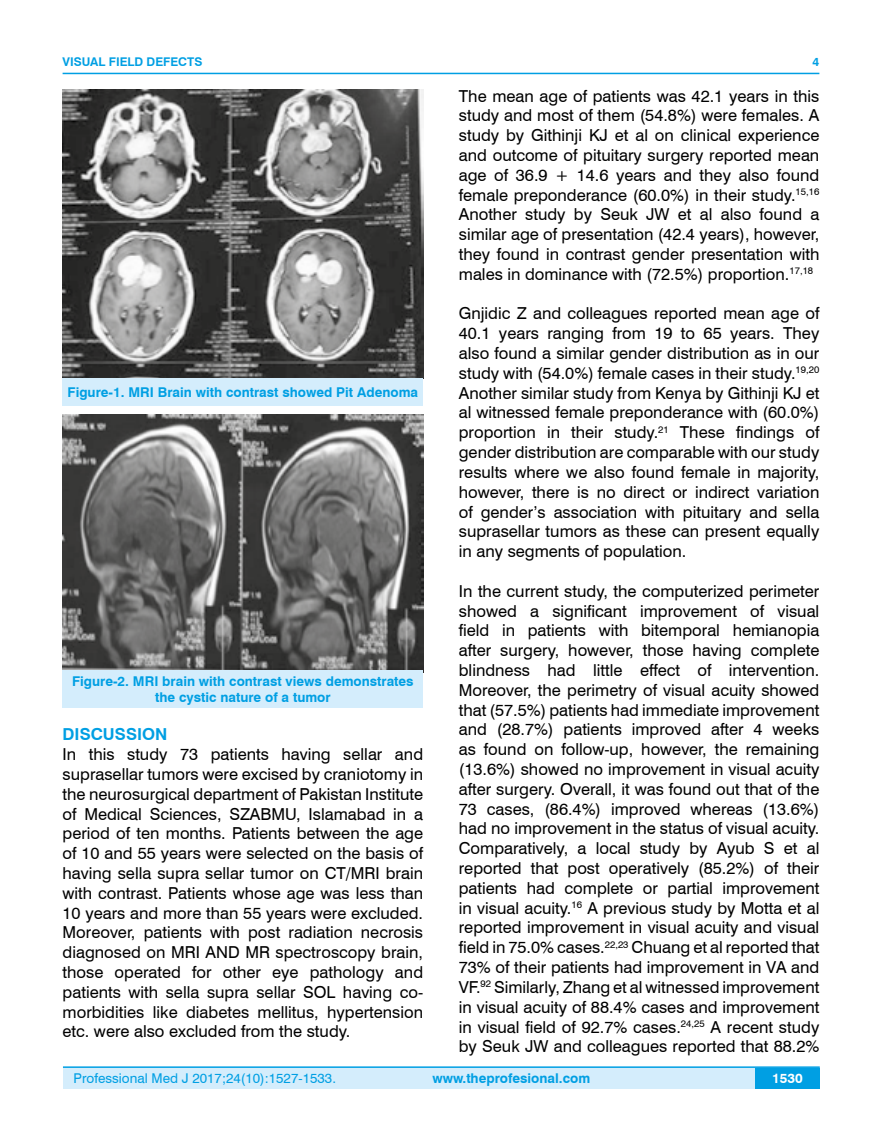
<style>
.page{position:relative;width:882px;height:1145px;background:#fff}
.page>*{position:absolute;margin:0;border:0;box-sizing:border-box;transform-origin:0 0}
.t1{font:16.5px/19.8px "Swiss 721 BT";color:#000;text-align:justify}
.t2{font:700 16.5px "Swiss 721 BT";color:#009fe3}
.t3{font:700 13.5px/16.2px "Swiss 721 BT";color:#009fe3;text-align:center}
.t4{font:13.5px "Swiss 721 BT";color:#009fe3}
.t5{font:700 13.5px "Swiss 721 BT";color:#fff}
.t6{font:700 12px "Swiss 721 BT";color:#009fe3}
</style>
<div class="page">
<div style="left:63px;top:1067px;width:756px;height:21px;background:#d4edfc"></div>
<hr style="left:63px;top:1066px;width:756px;height:2px;background:#009fe3">
<div style="left:754px;top:1068px;width:65px;height:20px;background:#009fe3"></div>
<hr style="left:63px;top:73px;width:756px;height:1px;background:#009fe3">
<img style="left:63px;top:89px;width:360px;height:289px">
<div style="left:63px;top:378px;width:360px;height:27px;background:#d4edfc"></div>
<img style="left:63px;top:414px;width:360px;height:256px">
<div style="left:63px;top:670px;width:360px;height:38px;background:#d4edfc"></div>
<p class="t6" style="left:63px;top:53px;width:141px">VISUAL FIELD DEFECTS</p>
<p class="t3" style="left:68px;top:384px;width:352px">Figure-1. MRI Brain with contrast showed Pit Adenoma</p>
<p class="t3" style="left:72px;top:673px;width:343px">Figure-2. MRI brain with contrast views demonstrates the cystic nature of a tumor</p>
<p class="t2" style="left:63px;top:723px;width:106px">DISCUSSION</p>
<p class="t1" style="left:63px;top:743px;width:362px">In this study 73 patients having sellar and suprasellar tumors were excised by craniotomy in the neurosurgical department of Pakistan Institute of Medical Sciences, SZABMU, Islamabad in a period of ten months. Patients between the age of 10 and 55 years were selected on the basis of having sella supra sellar tumor on CT/MRI brain with contrast. Patients whose age was less than 10 years and more than 55 years were excluded.<br>Moreover, patients with post radiation necrosis diagnosed on MRI AND MR spectroscopy brain, those operated for other eye pathology and patients with sella supra sellar SOL having co&shy;morbidities like diabetes mellitus, hypertension etc. were also excluded from the study.</p>
<p class="t6" style="left:812px;top:53px;width:8px">4</p>
<p class="t1" style="left:458px;top:85px;width:362px">The mean age of patients was 42.1 years in this study and most of them (54.8%) were females. A study by Githinji KJ et al on clinical experience and outcome of pituitary surgery reported mean age of 36.9 + 14.6 years and they also found female preponderance (60.0%) in their study.<sup>15,16<br></sup>Another study by Seuk JW et al also found a similar age of presentation (42.4 years), however, they found in contrast gender presentation with males in dominance with (72.5%) proportion.<sup>17,18</sup></p>
<p class="t1" style="left:458px;top:303px;width:362px">Gnjidic Z and colleagues reported mean age of 40.1 years ranging from 19 to 65 years. They also found a similar gender distribution as in our study with (54.0%) female cases in their study.<sup>19,20<br></sup>Another similar study from Kenya by Githinji KJ et al witnessed female preponderance with (60.0%) proportion in their study.<sup>21</sup> These findings of gender distribution are comparable with our study results where we also found female in majority, however, there is no direct or indirect variation of gender’s association with pituitary and sella suprasellar tumors as these can present equally in any segments of population.</p>
<p class="t1" style="left:458px;top:580px;width:362px">In the current study, the computerized perimeter showed a significant improvement of visual field in patients with bitemporal hemianopia after surgery, however, those having complete blindness had little effect of intervention.<br>Moreover, the perimetry of visual acuity showed that (57.5%) patients had immediate improvement and (28.7%) patients improved after 4 weeks as found on follow-up, however, the remaining (13.6%) showed no improvement in visual acuity after surgery. Overall, it was found out that of the 73 cases, (86.4%) improved whereas (13.6%) had no improvement in the status of visual acuity.<br>Comparatively, a local study by Ayub S et al reported that post operatively (85.2%) of their patients had complete or partial improvement in visual acuity.<sup>16</sup> A previous study by Motta et al reported improvement in visual acuity and visual field in 75.0% cases.<sup>22,23</sup> Chuang et al reported that 73% of their patients had improvement in VA and VF.<sup>92</sup> Similarly, Zhang et al witnessed improvement in visual acuity of 88.4% cases and improvement in visual field of 92.7% cases.<sup>24,25</sup> A recent study by Seuk JW and colleagues reported that 88.2%</p>
<p class="t4" style="left:74px;top:1069px;width:264px">Professional Med J 2017;24(10):1527-1533.</p>
<p class="t3" style="left:432px;top:1069px;width:159px">www.theprofesional.com</p>
<p class="t5" style="left:771px;top:1069px;width:32px">1530</p>
</div>
